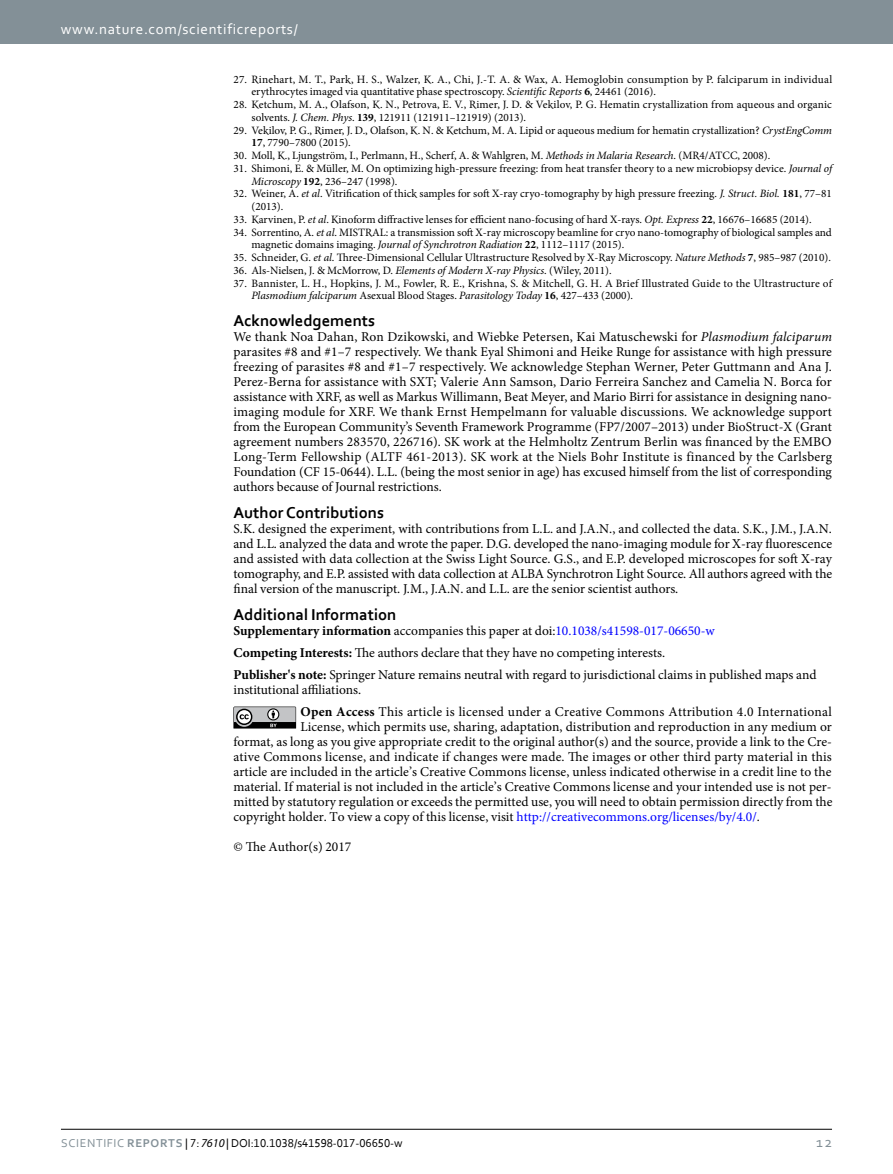
<style>
.page{position:relative;width:893px;height:1174px;background:#fff}
.page>*{position:absolute;margin:0;border:0;box-sizing:border-box;transform-origin:0 0}
.t1{font:700 16.5px "Corbel";color:#000}
.t2{font:15px "Corbel 2";letter-spacing:.045em;color:#fff}
.t3{font:15px "Corbel 2";color:#839097}
.t4{font:13.5px/15px "Minion Pro";color:#000;text-align:justify}
.t5{font:13.5px/21.8px "Minion Pro";letter-spacing:.02em;color:#000}
.t6{font:12px "Corbel";color:#000}
.t7{font:11.25px/12.8px "Minion Pro";color:#000}
.s1{font-style:italic}
.s2{font-weight:700}
.s3{color:#00f}
.s4{font-family:"Corbel 2";color:#839097}
.s5{font-family:"Corbel Bold 2";color:#839097}
.s6{font-family:"Myriad Pro";font-style:italic}
</style>
<div class="page">
<div style="left:0;top:0;width:893px;height:43px;background:#839097"></div>
<hr style="left:61px;top:1129px;width:771px;height:1px;background:#000">
<svg style="left:233px;top:706px;width:63px;height:22px"></svg>
<p class="t2" style="left:61px;top:19px;width:238px">www.nature.com/scientificreports/</p>
<p class="t7" style="left:251px;top:73px;width:582px;text-indent:-18px">27. Rinehart, M. T., Park, H. S., Walzer, K. A., Chi, J.-T. A. &amp; Wax, A. Hemoglobin consumption by P. falciparum in individual erythrocytes imaged via quantitative phase spectroscopy. <span class="s1">Scientific Reports</span> <span class="s2">6</span>, 24461 (2016).</p>
<p class="t7" style="left:251px;top:98px;width:582px;text-indent:-18px">28. Ketchum, M. A., Olafson, K. N., Petrova, E. V., Rimer, J. D. &amp; Vekilov, P. G. Hematin crystallization from aqueous and organic solvents. <span class="s1">J. Chem. Phys</span>. <span class="s2">139</span>, 121911 (121911–121919) (2013).</p>
<p class="t7" style="left:251px;top:124px;width:582px;text-indent:-18px">29. Vekilov, P. G., Rimer, J. D., Olafson, K. N. &amp; Ketchum, M. A. Lipid or aqueous medium for hematin crystallization? <span class="s1">CrystEngComm<br></span><span class="s2">17</span>, 7790–7800 (2015).</p>
<p class="t7" style="left:234px;top:149px;width:538px">30. Moll, K., Ljungström, I., Perlmann, H., Scherf, A. &amp; Wahlgren, M. <span class="s1">Methods in Malaria Research</span>. (MR4/ATCC, 2008).</p>
<p class="t7" style="left:251px;top:162px;width:582px;text-indent:-18px">31. Shimoni, E. &amp; Müller, M. On optimizing high-pressure freezing: from heat transfer theory to a new microbiopsy device. <span class="s1">Journal of<br>Microscopy</span> <span class="s2">192</span>, 236–247 (1998).</p>
<p class="t7" style="left:251px;top:187px;width:582px;text-indent:-18px">32. Weiner, A. <span class="s1">et al</span>. Vitrification of thick samples for soft X-ray cryo-tomography by high pressure freezing. <span class="s1">J. Struct. Biol.</span> <span class="s2">181</span>, 77–81 (2013).</p>
<p class="t7" style="left:234px;top:213px;width:580px">33. Karvinen, P. <span class="s1">et al</span>. Kinoform diffractive lenses for efficient nano-focusing of hard X-rays. <span class="s1">Opt. Express</span> <span class="s2">22</span>, 16676–16685 (2014).</p>
<p class="t7" style="left:251px;top:226px;width:582px;text-indent:-18px">34. Sorrentino, A. <span class="s1">et al</span>. MISTRAL: a transmission soft X-ray microscopy beamline for cryo nano-tomography of biological samples and magnetic domains imaging. <span class="s1">Journal of Synchrotron Radiation</span> <span class="s2">22</span>, 1112–1117 (2015).</p>
<p class="t7" style="left:234px;top:251px;width:599px">35. Schneider, G. <span class="s1">et al</span>. Three-Dimensional Cellular Ultrastructure Resolved by X-Ray Microscopy. <span class="s1">Nature Methods</span> <span class="s2">7</span>, 985–987 (2010).</p>
<p class="t7" style="left:234px;top:264px;width:379px">36. Als-Nielsen, J. &amp; McMorrow, D. <span class="s1">Elements of Modern X-ray Physics</span>. (Wiley, 2011).</p>
<p class="t7" style="left:251px;top:277px;width:582px;text-indent:-18px">37. Bannister, L. H., Hopkins, J. M., Fowler, R. E., Krishna, S. &amp; Mitchell, G. H. A Brief Illustrated Guide to the Ultrastructure of<br><span class="s1">Plasmodium falciparum</span> Asexual Blood Stages. <span class="s1">Parasitology Today</span> <span class="s2">16</span>, 427–433 (2000).</p>
<p class="t1" style="left:233px;top:311px;width:143px">Acknowledgements</p>
<p class="t4" style="left:233px;top:330px;width:600px">We thank Noa Dahan, Ron Dzikowski, and Wiebke Petersen, Kai Matuschewski for <span class="s1">Plasmodium falciparum </span>parasites #8 and #1–7 respectively. We thank Eyal Shimoni and Heike Runge for assistance with high pressure freezing of parasites #8 and #1–7 respectively. We acknowledge Stephan Werner, Peter Guttmann and Ana J.<br>Perez-Berna for assistance with SXT; Valerie Ann Samson, Dario Ferreira Sanchez and Camelia N. Borca for assistance with XRF, as well as Markus Willimann, Beat Meyer, and Mario Birri for assistance in designing nano&shy;imaging module for XRF. We thank Ernst Hempelmann for valuable discussions. We acknowledge support from the European Community’s Seventh Framework Programme (FP7/2007–2013) under BioStruct-X (Grant agreement numbers 283570, 226716). SK work at the Helmholtz Zentrum Berlin was financed by the EMBO Long-Term Fellowship (ALTF 461-2013). SK work at the Niels Bohr Institute is financed by the Carlsberg Foundation (CF 15-0644). L.L. (being the most senior in age) has excused himself from the list of corresponding authors because of Journal restrictions.</p>
<p class="t1" style="left:233px;top:503px;width:152px">Author Contributions</p>
<p class="t4" style="left:233px;top:522px;width:600px">S.K. designed the experiment, with contributions from L.L. and J.A.N., and collected the data. S.K., J.M., J.A.N. and L.L. analyzed the data and wrote the paper. D.G. developed the nano-imaging module for X-ray fluorescence and assisted with data collection at the Swiss Light Source. G.S., and E.P. developed microscopes for soft X-ray tomography, and E.P. assisted with data collection at ALBA Synchrotron Light Source. All authors agreed with the final version of the manuscript. J.M., J.A.N. and L.L. are the senior scientist authors.</p>
<p class="t1" style="left:233px;top:605px;width:164px">Additional Information</p>
<p class="t4" style="left:233px;top:620px;width:584px;line-height:21.8px;text-align:left"><span class="s2">Supplementary information</span> accompanies this paper at doi:<span class="s3">10.1038/s41598-017-06650-w<br></span><span class="s2">Competing Interests:</span> The authors declare that they have no competing interests.<br><span class="s2">Publisher's note:</span> Springer Nature remains neutral with regard to jurisdictional claims in published maps and</p>
<p class="t5" style="left:301px;top:679px;width:533px;text-indent:-67px">institutional affiliations.<br><span class="s2">Open Access</span> This article is licensed under a Creative Commons Attribution 4.0 International</p>
<p class="t4" style="left:233px;top:719px;width:601px;text-indent:67px">License, which permits use, sharing, adaptation, distribution and reproduction in any medium or format, as long as you give appropriate credit to the original author(s) and the source, provide a link to the Cre&shy;ative Commons license, and indicate if changes were made. The images or other third party material in this article are included in the article’s Creative Commons license, unless indicated otherwise in a credit line to the material. If material is not included in the article’s Creative Commons license and your intended use is not per&shy;mitted by statutory regulation or exceeds the permitted use, you will need to obtain permission directly from the copyright holder. To view a copy of this license, visit <span class="s3">http://creativecommons.org/licenses/by/4.0/</span>.</p>
<p class="t4" style="left:233px;top:839px;width:119px">© The Author(s) 2017</p>
<p class="t6" style="left:61px;top:1135px;width:343px"><span class="s4">Scientific</span> <span class="s5">REPORTS</span> | 7: <span class="s6">7610</span> | DOI:10.1038/s41598-017-06650-w</p>
<p class="t3" style="left:816px;top:1132px;width:17px">12</p>
</div>
